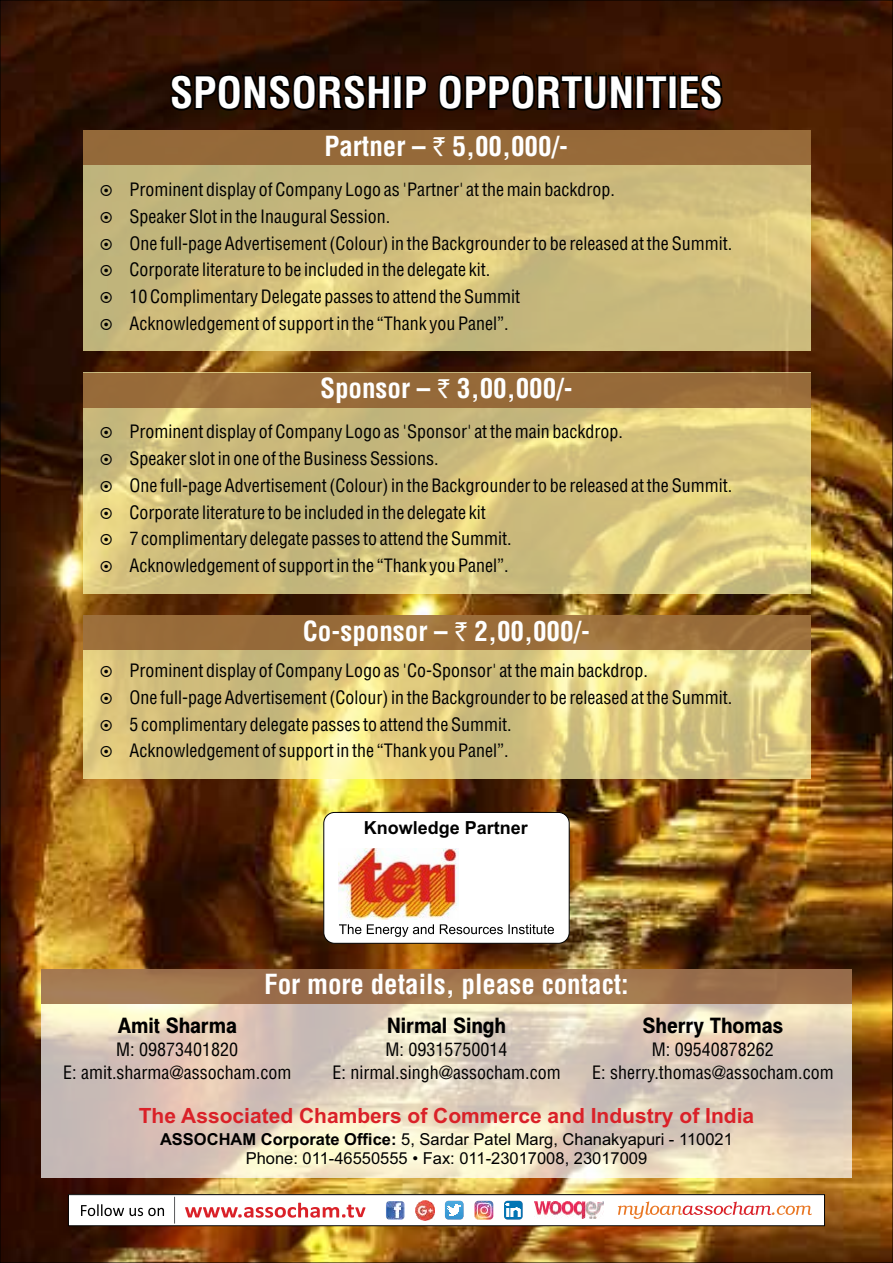
<style>
.page{position:relative;width:893px;height:1263px;background:#fff}
.page>*{position:absolute;margin:0;border:0;box-sizing:border-box;transform-origin:0 0}
.t1{font:700 condensed 42.15px "Helvetica";color:#fff}
.t2{font:700 condensed 27px "Helvetica";color:#fff}
.t3{font:700 21px "Arial";color:#da2128}
.t4{font:700 21px "Helv Condensed";color:#000}
.t5{font:condensed 18px/26.8px "Helvetica";color:#000}
.t6{font:18px/23px "Helv Condensed";color:#000;text-align:center}
.t7{font:700 18px "Arial";color:#000}
.t8{font:16.5px/18.5px "Arial";color:#000;text-align:center}
.s1{font-family:"Rupee";font-weight:400;font-stretch:normal}
.s2{font-weight:700}
</style>
<div class="page">
<img style="left:2px;top:2px;width:889px;height:1259px">
<svg style="left:168px;top:70px;width:262px;height:45px"></svg>
<svg style="left:436px;top:70px;width:289px;height:45px"></svg>
<div style="left:83px;top:373px;width:727px;height:221px;background:#fff9ae;opacity:.71"></div>
<div style="left:83px;top:373px;width:727px;height:34px;background:#976a39"></div>
<div style="left:83px;top:616px;width:727px;height:163px;background:#fff9ae;opacity:.71"></div>
<div style="left:83px;top:616px;width:727px;height:34px;background:#834b1f;opacity:.71"></div>
<div style="left:68px;top:1194px;width:756px;height:32px;background:#fff"></div>
<div style="left:68px;top:1194px;width:757px;height:32px;border:1px solid #000"></div>
<svg style="left:618px;top:1201px;width:194px;height:18px"></svg>
<svg style="left:81px;top:1204px;width:43px;height:12px"></svg>
<svg style="left:130px;top:1208px;width:34px;height:8px"></svg>
<svg style="left:174px;top:1197px;width:1px;height:26px"></svg>
<svg style="left:185px;top:1203px;width:180px;height:15px"></svg>
<img style="left:415px;top:1200px;width:19px;height:20px">
<img style="left:535px;top:1202px;width:68px;height:16px">
<img style="left:386px;top:1201px;width:19px;height:19px">
<img style="left:445px;top:1201px;width:19px;height:18px">
<img style="left:475px;top:1201px;width:18px;height:18px">
<img style="left:504px;top:1201px;width:19px;height:18px">
<div style="left:83px;top:130px;width:727px;height:221px;background:#fff9ae;opacity:.71"></div>
<div style="left:83px;top:130px;width:727px;height:35px;background:#956939"></div>
<div style="left:41px;top:969px;width:810px;height:208px;background:#fff;opacity:.71"></div>
<div style="left:41px;top:969px;width:810px;height:34px;background:#a0734c"></div>
<div style="left:324px;top:812px;width:245px;height:131px;background:#fff;border-radius:11px"></div>
<div style="left:324px;top:812px;width:245px;height:131px;border:1px solid #000;border-radius:11px"></div>
<img style="left:339px;top:848px;width:119px;height:71px">
<svg style="left:339px;top:924px;width:215px;height:13px"></svg>
<svg style="left:101px;top:427px;width:11px;height:11px"></svg>
<svg style="left:101px;top:454px;width:11px;height:11px"></svg>
<svg style="left:101px;top:481px;width:11px;height:11px"></svg>
<svg style="left:101px;top:507px;width:11px;height:12px"></svg>
<svg style="left:101px;top:534px;width:11px;height:11px"></svg>
<svg style="left:101px;top:561px;width:11px;height:11px"></svg>
<svg style="left:101px;top:666px;width:11px;height:11px"></svg>
<svg style="left:101px;top:692px;width:11px;height:12px"></svg>
<svg style="left:101px;top:719px;width:11px;height:11px"></svg>
<svg style="left:101px;top:746px;width:11px;height:11px"></svg>
<svg style="left:101px;top:185px;width:11px;height:11px"></svg>
<svg style="left:101px;top:212px;width:11px;height:11px"></svg>
<svg style="left:101px;top:238px;width:11px;height:12px"></svg>
<svg style="left:101px;top:265px;width:11px;height:11px"></svg>
<svg style="left:101px;top:292px;width:11px;height:11px"></svg>
<svg style="left:101px;top:319px;width:11px;height:11px"></svg>
<h1 class="t1" style="left:170px;top:65px;width:555px">SPONSORSHIP OPPORTUNITIES</h1>
<h2 class="t2" style="left:324px;top:128px;width:245px">Partner – <span class="s1">`</span> 5,00,000/-</h2>
<p class="t5" style="left:129px;top:176px;width:604px">Prominent display of Company Logo as 'Partner' at the main backdrop.<br>Speaker Slot in the Inaugural Session.<br>One full-page Advertisement (Colour) in the Backgrounder to be released at the Summit.<br>Corporate literature to be included in the delegate kit.<br>10 Complimentary Delegate passes to attend the Summit<br>Acknowledgement of support in the “Thank you Panel”.</p>
<h2 class="t2" style="left:320px;top:370px;width:254px">Sponsor – <span class="s1">`</span> 3,00,000/-</h2>
<p class="t5" style="left:129px;top:418px;width:604px">Prominent display of Company Logo as 'Sponsor' at the main backdrop.<br>Speaker slot in one of the Business Sessions.<br>One full-page Advertisement (Colour) in the Backgrounder to be released at the Summit.<br>Corporate literature to be included in the delegate kit<br>7 complimentary delegate passes to attend the Summit.<br>Acknowledgement of support in the “Thank you Panel”.</p>
<h2 class="t2" style="left:303px;top:614px;width:289px">Co-sponsor – <span class="s1">`</span> 2,00,000/-</h2>
<p class="t5" style="left:129px;top:657px;width:604px">Prominent display of Company Logo as 'Co-Sponsor' at the main backdrop.<br>One full-page Advertisement (Colour) in the Backgrounder to be released at the Summit.<br>5 complimentary delegate passes to attend the Summit.<br>Acknowledgement of support in the “Thank you Panel”.</p>
<p class="t7" style="left:364px;top:815px;width:166px">Knowledge Partner</p>
<h2 class="t2" style="left:264px;top:966px;width:366px">For more details, please contact:</h2>
<p class="t4" style="left:118px;top:1012px;width:120px">Amit Sharma</p>
<p class="t6" style="left:63px;top:1038px;width:230px">M: 09873401820<br>E: amit.sharma@assocham.com</p>
<p class="t3" style="left:139px;top:1102px;width:617px">The Associated Chambers of Commerce and Industry of India</p>
<p class="t8" style="left:160px;top:1130px;width:574px"><span class="s2">ASSOCHAM Corporate Office:</span> 5, Sardar Patel Marg, Chanakyapuri - 110021<br>Phone: 011-46550555 • Fax: 011-23017008, 23017009</p>
<p class="t4" style="left:387px;top:1012px;width:120px">Nirmal Singh</p>
<p class="t6" style="left:332px;top:1038px;width:230px">M: 09315750014<br>E: nirmal.singh@assocham.com</p>
<p class="t4" style="left:643px;top:1012px;width:142px">Sherry Thomas</p>
<p class="t6" style="left:592px;top:1038px;width:243px">M: 09540878262<br>E: sherry.thomas@assocham.com</p>
</div>
